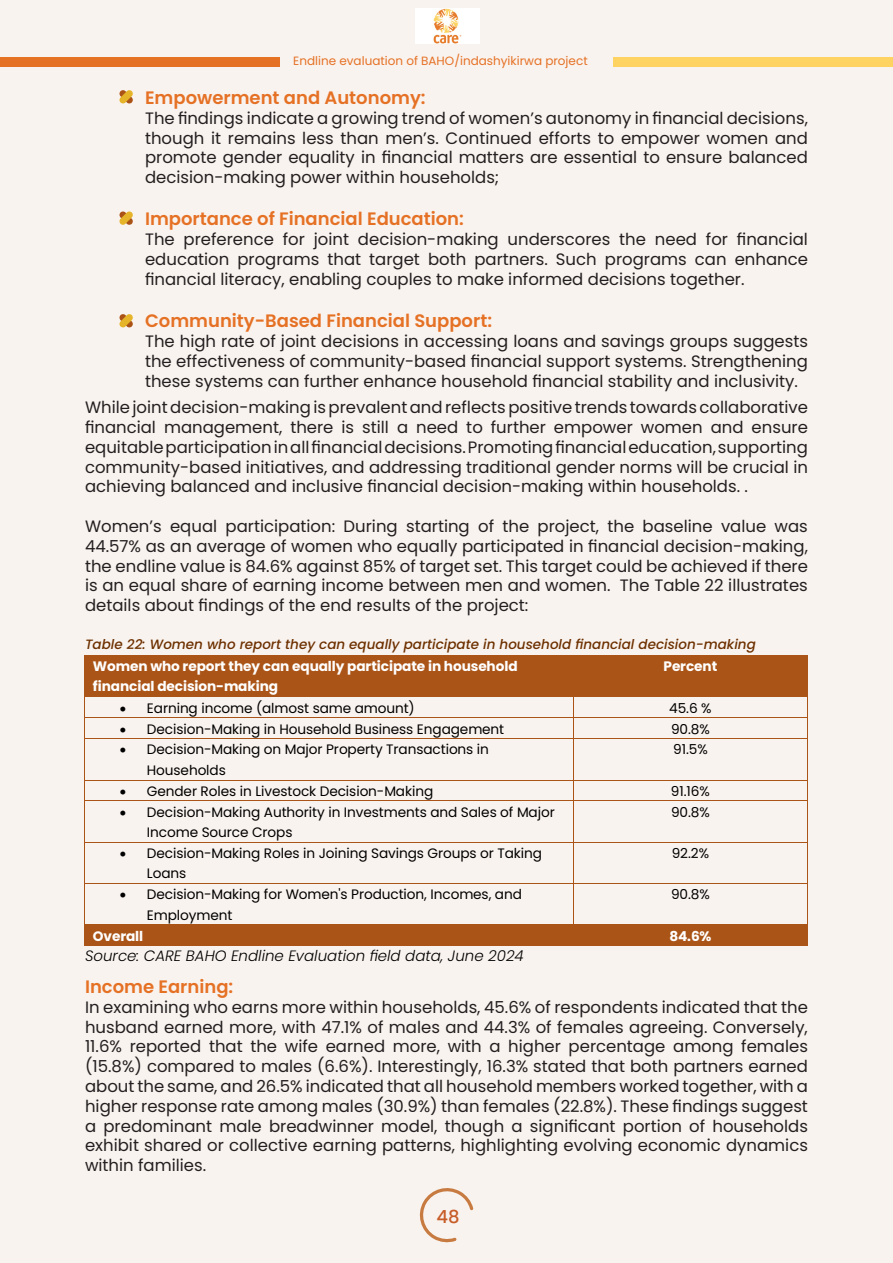
<style>
.page{position:relative;width:893px;height:1263px;background:#f9f3ef}
.page>*{position:absolute;margin:0;border:0;box-sizing:border-box;transform-origin:0 0}
.t1{font:600 18px "Poppins";color:#e57125}
.t2{font:500 18px "Poppins";color:#c75d28}
.t3{font:16.5px/19.8px "Poppins";color:#231f20;text-align:justify}
.t4{font:italic 300 15px "Poppins";color:#000}
.t5{font:13.65px/20.5px "Poppins";letter-spacing:-.01em;color:#000}
.t6{font:700 13.65px/20.1px "Poppins";letter-spacing:-.01em;color:#fff}
.t7{font:italic 500 13.5px "Poppins";color:#6d3000}
.t8{font:12px "Poppins";color:#e57125}
</style>
<div class="page">
<svg style="left:419px;top:1188px;width:54px;height:55px"></svg>
<div style="left:1px;top:57px;width:279px;height:9px;background:#e57125"></div>
<div style="left:614px;top:57px;width:279px;height:9px;background:#fed362"></div>
<img style="left:416px;top:8px;width:64px;height:36px">
<div style="left:85px;top:656px;width:488px;height:40px;background:#aa5417"></div>
<div style="left:574px;top:656px;width:233px;height:40px;background:#aa5417"></div>
<hr style="left:85px;top:655px;width:488px;height:1px;background:#aa5417">
<hr style="left:574px;top:655px;width:233px;height:1px;background:#aa5417">
<hr style="left:84px;top:656px;width:1px;height:40px;background:#aa5417">
<hr style="left:573px;top:656px;width:1px;height:40px;background:#aa5417">
<hr style="left:807px;top:656px;width:1px;height:40px;background:#aa5417">
<hr style="left:85px;top:696px;width:488px;height:1px;background:#aa5417">
<hr style="left:574px;top:696px;width:233px;height:1px;background:#aa5417">
<hr style="left:85px;top:717px;width:488px;height:1px;background:#aa5417">
<hr style="left:574px;top:717px;width:233px;height:1px;background:#aa5417">
<svg style="left:84px;top:696px;width:1px;height:43px"></svg>
<hr style="left:85px;top:738px;width:488px;height:1px;background:#aa5417">
<svg style="left:573px;top:696px;width:1px;height:43px"></svg>
<hr style="left:574px;top:738px;width:233px;height:1px;background:#aa5417">
<svg style="left:807px;top:696px;width:1px;height:43px"></svg>
<hr style="left:84px;top:739px;width:1px;height:41px;background:#aa5417">
<hr style="left:573px;top:739px;width:1px;height:41px;background:#aa5417">
<hr style="left:807px;top:739px;width:1px;height:41px;background:#aa5417">
<hr style="left:85px;top:780px;width:488px;height:1px;background:#aa5417">
<hr style="left:574px;top:780px;width:233px;height:1px;background:#aa5417">
<svg style="left:84px;top:780px;width:1px;height:21px"></svg>
<hr style="left:85px;top:800px;width:488px;height:1px;background:#aa5417">
<svg style="left:573px;top:780px;width:1px;height:21px"></svg>
<hr style="left:574px;top:800px;width:233px;height:1px;background:#aa5417">
<svg style="left:807px;top:780px;width:1px;height:21px"></svg>
<hr style="left:84px;top:801px;width:1px;height:41px;background:#aa5417">
<hr style="left:573px;top:801px;width:1px;height:41px;background:#aa5417">
<hr style="left:807px;top:801px;width:1px;height:41px;background:#aa5417">
<hr style="left:85px;top:842px;width:488px;height:1px;background:#aa5417">
<hr style="left:574px;top:842px;width:233px;height:1px;background:#aa5417">
<hr style="left:84px;top:843px;width:1px;height:40px;background:#aa5417">
<hr style="left:573px;top:843px;width:1px;height:40px;background:#aa5417">
<hr style="left:807px;top:843px;width:1px;height:40px;background:#aa5417">
<hr style="left:85px;top:883px;width:488px;height:1px;background:#aa5417">
<hr style="left:574px;top:883px;width:233px;height:1px;background:#aa5417">
<hr style="left:84px;top:884px;width:1px;height:40px;background:#aa5417">
<hr style="left:573px;top:884px;width:1px;height:40px;background:#aa5417">
<hr style="left:807px;top:884px;width:1px;height:40px;background:#aa5417">
<div style="left:85px;top:925px;width:488px;height:20px;background:#aa5417"></div>
<div style="left:574px;top:925px;width:233px;height:20px;background:#aa5417"></div>
<hr style="left:85px;top:924px;width:488px;height:1px;background:#aa5417">
<hr style="left:574px;top:924px;width:233px;height:1px;background:#aa5417">
<svg style="left:84px;top:924px;width:1px;height:22px"></svg>
<hr style="left:85px;top:945px;width:488px;height:1px;background:#aa5417">
<svg style="left:573px;top:924px;width:1px;height:22px"></svg>
<hr style="left:574px;top:945px;width:233px;height:1px;background:#aa5417">
<svg style="left:807px;top:924px;width:1px;height:22px"></svg>
<svg style="left:119px;top:90px;width:14px;height:14px"></svg>
<svg style="left:119px;top:211px;width:14px;height:14px"></svg>
<svg style="left:119px;top:314px;width:14px;height:14px"></svg>
<p class="t8" style="left:293px;top:54px;width:296px">Endline evaluation of BAHO/indashyikirwa project</p>
<p class="t1" style="left:145px;top:87px;width:282px">Empowerment and Autonomy:</p>
<p class="t3" style="left:145px;top:108px;width:664px">The findings indicate a growing trend of women’s autonomy in financial decisions, though it remains less than men’s. Continued efforts to empower women and promote gender equality in financial matters are essential to ensure balanced decision-making power within households;</p>
<p class="t1" style="left:145px;top:209px;width:320px">Importance of Financial Education:</p>
<p class="t3" style="left:145px;top:230px;width:664px">The preference for joint decision-making underscores the need for financial education programs that target both partners. Such programs can enhance financial literacy, enabling couples to make informed decisions together.</p>
<p class="t1" style="left:145px;top:310px;width:349px">Community-Based Financial Support:</p>
<p class="t3" style="left:145px;top:331px;width:664px">The high rate of joint decisions in accessing loans and savings groups suggests the effectiveness of community-based financial support systems. Strengthening these systems can further enhance household financial stability and inclusivity.</p>
<p class="t3" style="left:85px;top:397px;width:724px">While joint decision-making is prevalent and reflects positive trends towards collaborative financial management, there is still a need to further empower women and ensure equitable participation in all financial decisions. Promoting financial education, supporting community-based initiatives, and addressing traditional gender norms will be crucial in achieving balanced and inclusive financial decision-making within households. .</p>
<p class="t3" style="left:85px;top:516px;width:724px">Women’s equal participation: During starting of the project, the baseline value was 44.57% as an average of women who equally participated in financial decision-making, the endline value is 84.6% against 85% of target set. This target could be achieved if there is an equal share of earning income between men and women. The Table 22 illustrates details about findings of the end results of the project:</p>
<p class="t7" style="left:85px;top:636px;width:672px">Table 22: Women who report they can equally participate in household financial decision-making</p>
<p class="t6" style="left:93px;top:656px;width:426px">Women who report they can equally participate in household financial decision-making</p>
<p class="t6" style="left:664px;top:656px;width:55px">Percent</p>
<p class="t5" style="left:120px;top:698px;width:296px">• Earning income (almost same amount)</p>
<p class="t5" style="left:669px;top:698px;width:44px">45.6 %</p>
<p class="t5" style="left:120px;top:718px;width:386px">• Decision-Making in Household Business Engagement</p>
<p class="t5" style="left:671px;top:718px;width:40px">90.8%</p>
<p class="t5" style="left:147px;top:739px;width:343px;text-indent:-27px">• Decision-Making on Major Property Transactions in<br>Households</p>
<p class="t5" style="left:673px;top:739px;width:36px">91.5%</p>
<p class="t5" style="left:120px;top:781px;width:315px">• Gender Roles in Livestock Decision-Making</p>
<p class="t5" style="left:671px;top:781px;width:40px">91.16%</p>
<p class="t5" style="left:147px;top:802px;width:409px;text-indent:-27px">• Decision-Making Authority in Investments and Sales of Major<br>Income Source Crops</p>
<p class="t5" style="left:671px;top:802px;width:40px">90.8%</p>
<p class="t5" style="left:147px;top:843px;width:397px;line-height:20.1px;text-indent:-27px">• Decision-Making Roles in Joining Savings Groups or Taking<br>Loans</p>
<p class="t5" style="left:672px;top:843px;width:39px">92.2%</p>
<p class="t5" style="left:147px;top:884px;width:376px;text-indent:-27px">• Decision-Making for Women's Production, Incomes, and<br>Employment</p>
<p class="t5" style="left:671px;top:884px;width:40px">90.8%</p>
<p class="t6" style="left:93px;top:926px;width:52px">Overall</p>
<p class="t6" style="left:669px;top:926px;width:44px">84.6%</p>
<p class="t4" style="left:85px;top:947px;width:440px">Source: CARE BAHO Endline Evaluation field data, June 2024</p>
<p class="t1" style="left:85px;top:976px;width:150px">Income Earning:</p>
<p class="t3" style="left:85px;top:997px;width:724px">In examining who earns more within households, 45.6% of respondents indicated that the husband earned more, with 47.1% of males and 44.3% of females agreeing. Conversely, 11.6% reported that the wife earned more, with a higher percentage among females (15.8%) compared to males (6.6%). Interestingly, 16.3% stated that both partners earned about the same, and 26.5% indicated that all household members worked together, with a higher response rate among males (30.9%) than females (22.8%). These findings suggest a predominant male breadwinner model, though a significant portion of households exhibit shared or collective earning patterns, highlighting evolving economic dynamics within families.</p>
<p class="t2" style="left:437px;top:1206px;width:25px">48</p>
</div>
